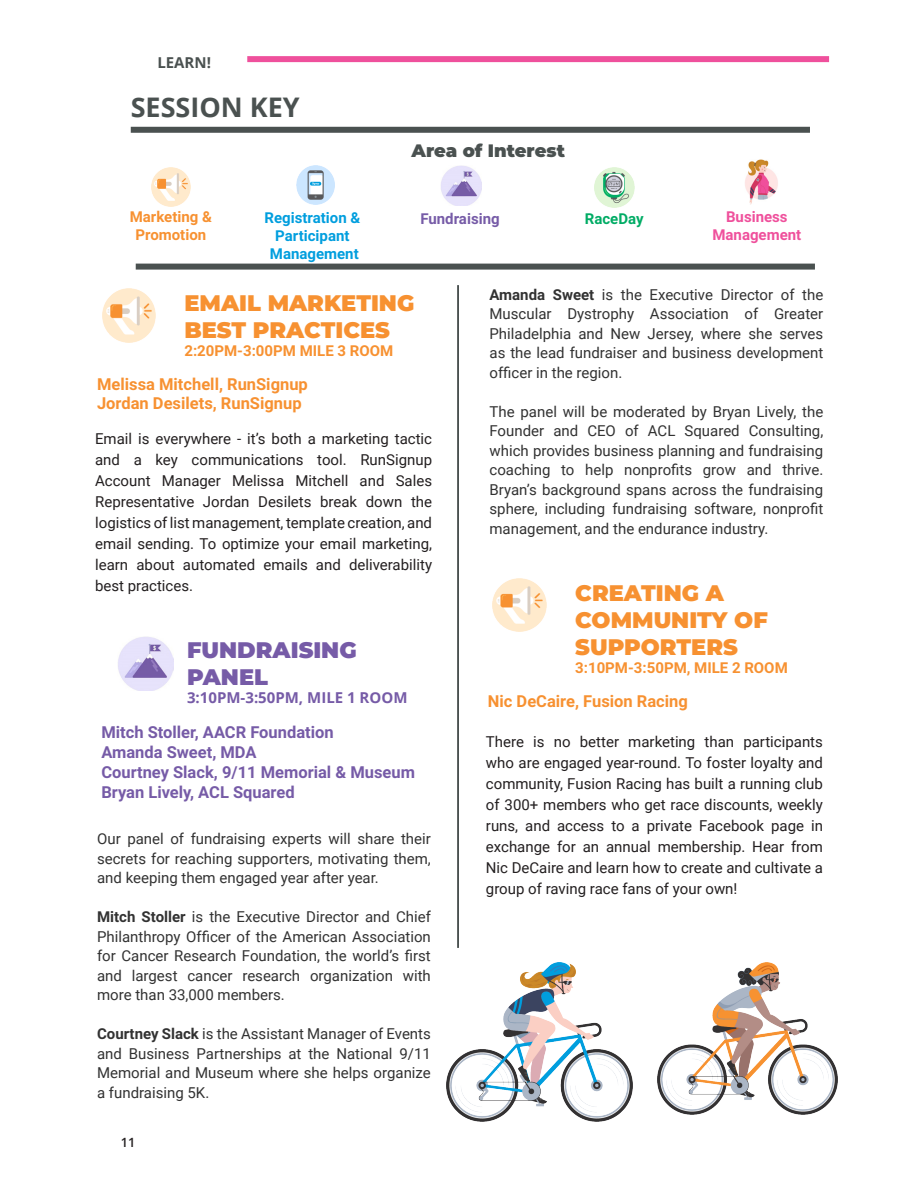
<style>
.page{position:relative;width:918px;height:1188px;background:#fff}
.page>*{position:absolute;margin:0;border:0;box-sizing:border-box;transform-origin:0 0}
.Page_Header_-_Black{font:700 27px "Open Sans";color:#4a5150}
.Blue_Text_-_Align_Le{font:900 22.5px/27px "Montserrat";color:#f79131}
.Blue_Text_-_Align_Le-2{font:900 22.5px/27px "Montserrat";color:#765ba7}
.Page_Body_Text_-_Bla{font:900 18px "Montserrat";color:#4a5150}
.Blue_Text_-_Align_Le-3{font:700 16.5px "Roboto";color:#765ba7}
.Blue_Text_-_Align_Le-4{font:700 16.5px/19.8px "Roboto";color:#f79131}
.Page_Body_Text_-_Bla-2{font:15px/19.5px "Roboto";color:#323232;text-align:justify}
.Page_Body_Text_-_Bla-3{font:15px/21px "Roboto";color:#231f20;text-align:justify}
.Blue_Text_-_Align_Le-5{font:700 15px/18px "Roboto";color:#f79131;text-align:center}
.Blue_Text_-_Align_Le-6{font:700 15px/18px "Roboto";color:#009ede;text-align:center}
.Blue_Text_-_Align_Le-7{font:700 15px "Open Sans";color:#765ba7}
.Blue_Text_-_Align_Le-8{font:700 15px/18px "Roboto";color:#ef509c;text-align:center}
.Blue_Text_-_Align_Le-9{font:700 15px "Roboto";color:#765ba7}
.Blue_Text_-_Align_Le-10{font:700 15px "Roboto";color:#00ac65}
.Page_Section_Title{font:700 15px "Open Sans";color:#4a5150}
.t1{font:600 12.75px "Open Sans";color:#231f20}
.s1{font-weight:700}
</style>
<div class="page">
<div style="left:247px;top:56px;width:582px;height:6px;background:#ef509c"></div>
<div style="left:131px;top:127px;width:679px;height:6px;background:#4a5150"></div>
<div style="left:136px;top:264px;width:679px;height:6px;background:#4a5150"></div>
<img style="left:102px;top:289px;width:53px;height:53px">
<img style="left:118px;top:636px;width:55px;height:55px">
<img style="left:493px;top:578px;width:53px;height:54px">
<img style="left:657px;top:963px;width:180px;height:151px">
<img style="left:447px;top:963px;width:185px;height:158px">
<hr style="left:457px;top:285px;width:2px;height:663px;background:#4a5150">
<img style="left:745px;top:159px;width:33px;height:45px">
<img style="left:296px;top:166px;width:39px;height:38px">
<img style="left:152px;top:168px;width:38px;height:38px">
<img style="left:441px;top:166px;width:41px;height:40px">
<img style="left:594px;top:167px;width:40px;height:40px">
<p class="Page_Section_Title" style="left:157px;top:52px;width:55px">LEARN!</p>
<p class="Page_Header_-_Black" style="left:131px;top:88px;width:171px">SESSION KEY</p>
<p class="Page_Body_Text_-_Bla" style="left:412px;top:137px;width:155px">Area of Interest</p>
<p class="Blue_Text_-_Align_Le-5" style="left:130px;top:207px;width:84px">Marketing &amp;<br>Promotion</p>
<p class="Blue_Text_-_Align_Le-10" style="left:585px;top:208px;width:60px">RaceDay</p>
<p class="Blue_Text_-_Align_Le-6" style="left:265px;top:208px;width:97px">Registration &amp;<br>Participant<br>Management</p>
<p class="Blue_Text_-_Align_Le-9" style="left:420px;top:208px;width:81px">Fundraising</p>
<p class="Blue_Text_-_Align_Le-8" style="left:712px;top:207px;width:90px">Business<br>Management</p>
<p class="Blue_Text_-_Align_Le" style="left:184px;top:289px;width:231px">EMAIL MARKETING<br>BEST PRACTICES</p>
<p class="Blue_Text_-_Align_Le-5" style="left:184px;top:342px;width:210px">2:20PM-3:00PM MILE 3 ROOM</p>
<p class="Blue_Text_-_Align_Le-4" style="left:97px;top:373px;width:212px">Melissa Mitchell, RunSignup<br>Jordan Desilets, RunSignup</p>
<p class="Page_Body_Text_-_Bla-3" style="left:95px;top:428px;width:338px">Email is everywhere - it’s both a marketing tactic and a key communications tool. RunSignup Account Manager Melissa Mitchell and Sales Representative Jordan Desilets break down the logistics of list management, template creation, and email sending. To optimize your email marketing, learn about automated emails and deliverability best practices.</p>
<p class="Blue_Text_-_Align_Le-2" style="left:187px;top:635px;width:171px">FUNDRAISING<br>PANEL</p>
<p class="Blue_Text_-_Align_Le-7" style="left:187px;top:687px;width:222px">3:10PM-3:50PM, MILE 1 ROOM</p>
<p class="Blue_Text_-_Align_Le-3" style="left:101px;top:721px;width:234px">Mitch Stoller, AACR Foundation</p>
<p class="Blue_Text_-_Align_Le-3" style="left:101px;top:741px;width:157px">Amanda Sweet, MDA</p>
<p class="Blue_Text_-_Align_Le-3" style="left:101px;top:760px;width:315px">Courtney Slack, 9/11 Memorial &amp; Museum</p>
<p class="Blue_Text_-_Align_Le-3" style="left:101px;top:780px;width:195px">Bryan Lively, ACL Squared</p>
<p class="Page_Body_Text_-_Bla-2" style="left:97px;top:829px;width:335px">Our panel of fundraising experts will share their secrets for reaching supporters, motivating them, and keeping them engaged year after year.</p>
<p class="Page_Body_Text_-_Bla-2" style="left:97px;top:907px;width:335px"><span class="s1">Mitch Stoller</span> is the Executive Director and Chief Philanthropy Officer of the American Association for Cancer Research Foundation, the world’s first and largest cancer research organization with more than 33,000 members.</p>
<p class="Page_Body_Text_-_Bla-2" style="left:97px;top:1024px;width:335px"><span class="s1">Courtney Slack</span> is the Assistant Manager of Events and Business Partnerships at the National 9/11<br>Memorial and Museum where she helps organize a fundraising 5K.</p>
<p class="t1" style="left:121px;top:1134px;width:16px">11</p>
<p class="Page_Body_Text_-_Bla-2" style="left:490px;top:284px;width:335px"><span class="s1">Amanda Sweet</span> is the Executive Director of the Muscular Dystrophy Association of Greater Philadelphia and New Jersey, where she serves as the lead fundraiser and business development officer in the region.</p>
<p class="Page_Body_Text_-_Bla-2" style="left:490px;top:401px;width:335px">The panel will be moderated by Bryan Lively, the Founder and CEO of ACL Squared Consulting, which provides business planning and fundraising coaching to help nonprofits grow and thrive.<br>Bryan’s background spans across the fundraising sphere, including fundraising software, nonprofit management, and the endurance industry.</p>
<p class="Blue_Text_-_Align_Le" style="left:575px;top:578px;width:194px">CREATING A<br>COMMUNITY OF<br>SUPPORTERS</p>
<p class="Blue_Text_-_Align_Le-5" style="left:575px;top:658px;width:214px">3:10PM-3:50PM, MILE 2 ROOM</p>
<p class="Blue_Text_-_Align_Le-4" style="left:488px;top:690px;width:201px">Nic DeCaire, Fusion Racing</p>
<p class="Page_Body_Text_-_Bla-3" style="left:486px;top:730px;width:338px">There is no better marketing than participants who are engaged year-round. To foster loyalty and community, Fusion Racing has built a running club of 300+ members who get race discounts, weekly runs, and access to a private Facebook page in exchange for an annual membership. Hear from Nic DeCaire and learn how to create and cultivate a group of raving race fans of your own!</p>
</div>
